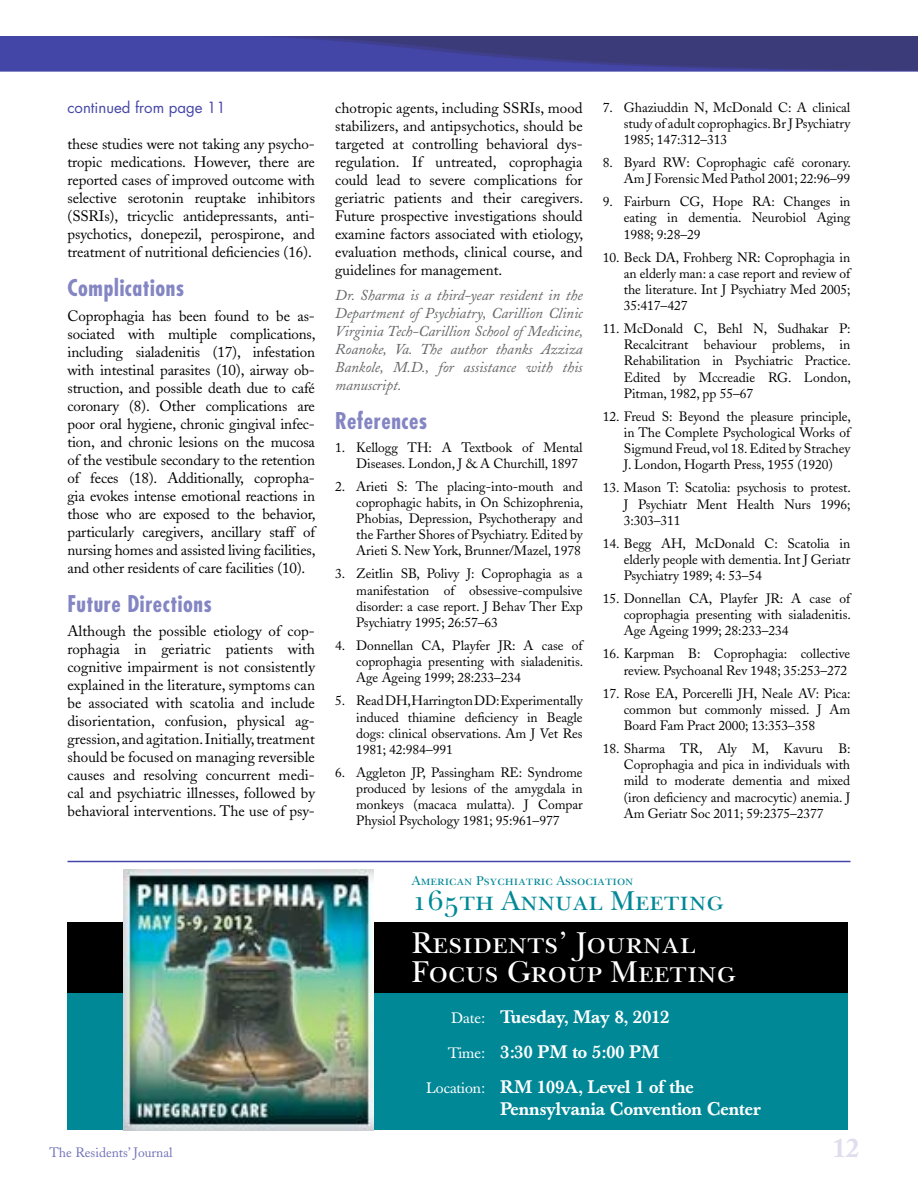
<style>
.page{position:relative;width:918px;height:1188px;background:#fff}
.page>*{position:absolute;margin:0;border:0;box-sizing:border-box;transform-origin:0 0}
.t1{font:31.5px/28.5px "New Baskerville SC";color:#fff}
.t2{font:28.5px "New Baskerville SC";color:#008896}
.t3{font:700 27px "Adobe Caslon";color:#dedeee}
.t4{font:700 condensed 22.5px "Futura";letter-spacing:.025em;color:#8485c3}
.t5{font:500 18px "Baskerville";color:#fff}
.t6{font:15px/18px "Adobe Caslon";letter-spacing:-.005em;color:#000;text-align:justify}
.t7{font:italic 15px/18px "Adobe Caslon";letter-spacing:-.005em;color:#636466;text-align:justify}
.t8{font:15px "Futura";color:#4446a7}
.t9{font:13.5px/16.2px "Adobe Caslon";letter-spacing:-.005em;color:#000;text-align:justify}
.t10{font:13.5px "New Baskerville SC";color:#008896}
.t11{font:13.5px "Adobe Caslon";color:#7071ba}
.s1{font-weight:400;font-size:15px}
</style>
<div class="page">
<img style="left:0;top:36px;width:918px;height:36px">
<hr style="left:68px;top:861px;width:782px;height:1px;background:#4446a7">
<div style="left:68px;top:972px;width:780px;height:158px;background:#008896"></div>
<div style="left:68px;top:923px;width:780px;height:70px;background:#000"></div>
<img style="left:123px;top:869px;width:251px;height:261px">
<p class="t8" style="left:68px;top:98px;width:160px">continued from page 11</p>
<p class="t6" style="left:335px;top:99px;width:250px">chotropic agents, including SSRIs, mood stabilizers, and antipsychotics, should be targeted at controlling behavioral dys&shy;regulation. If untreated, coprophagia could lead to severe complications for geriatric patients and their caregivers.<br>Future prospective investigations should examine factors associated with etiology, evaluation methods, clinical course, and guidelines for management.</p>
<p class="t7" style="left:335px;top:286px;width:249px">Dr. Sharma is a third-year resident in the Department of Psychiatry, Carillion Clinic Virginia Tech-Carillion School of Medicine, Roanoke, Va. The author thanks Azziza Bankole, M.D., for assistance with this manuscript.</p>
<h3 class="t4" style="left:335px;top:406px;width:93px">References</h3>
<p class="t9" style="left:356px;top:439px;width:228px;text-indent:-21px">1. Kellogg TH: A Textbook of Mental<br>Diseases. London, J &amp; A Churchill, 1897</p>
<p class="t9" style="left:356px;top:478px;width:229px;text-indent:-21px">2. Arieti S: The placing-into-mouth and coprophagic habits, in On Schizophrenia, Phobias, Depression, Psychotherapy and the Farther Shores of Psychiatry. Edited by Arieti S. New York, Brunner/Mazel, 1978</p>
<p class="t9" style="left:356px;top:566px;width:228px;text-indent:-21px">3. Zeitlin SB, Polivy J: Coprophagia as a manifestation of obsessive-compulsive disorder: a case report. J Behav Ther Exp Psychiatry 1995; 26:57–63</p>
<p class="t9" style="left:356px;top:637px;width:229px;text-indent:-21px">4. Donnellan CA, Playfer JR: A case of coprophagia presenting with sialadenitis.<br>Age Ageing 1999; 28:233–234</p>
<p class="t9" style="left:356px;top:693px;width:228px;text-indent:-21px">5. Read DH, Harrington DD: Experimentally induced thiamine deficiency in Beagle dogs: clinical observations. Am J Vet Res 1981; 42:984–991</p>
<p class="t9" style="left:356px;top:764px;width:228px;text-indent:-21px">6. Aggleton JP, Passingham RE: Syndrome produced by lesions of the amygdala in monkeys (macaca mulatta). J Compar Physiol Psychology 1981; 95:961–977</p>
<p class="t6" style="left:68px;top:135px;width:249px">these studies were not taking any psycho&shy;tropic medications. However, there are reported cases of improved outcome with selective serotonin reuptake inhibitors (SSRIs), tricyclic antidepressants, anti&shy;psychotics, donepezil, perospirone, and treatment of nutritional deficiencies (16).</p>
<h3 class="t4" style="left:68px;top:273px;width:118px">Complications</h3>
<p class="t6" style="left:68px;top:307px;width:250px">Coprophagia has been found to be as&shy;sociated with multiple complications, including sialadenitis (17), infestation with intestinal parasites (10), airway ob&shy;struction, and possible death due to café coronary (8). Other complications are poor oral hygiene, chronic gingival infec&shy;tion, and chronic lesions on the mucosa of the vestibule secondary to the retention of feces (18). Additionally, copropha&shy;gia evokes intense emotional reactions in those who are exposed to the behavior, particularly caregivers, ancillary staff of nursing homes and assisted living facilities, and other residents of care facilities (10).</p>
<h3 class="t4" style="left:68px;top:589px;width:146px">Future Directions</h3>
<p class="t6" style="left:68px;top:622px;width:249px">Although the possible etiology of cop&shy;rophagia in geriatric patients with cognitive impairment is not consistently explained in the literature, symptoms can be associated with scatolia and include disorientation, confusion, physical ag&shy;gression, and agitation. Initially, treatment should be focused on managing reversible causes and resolving concurrent medi&shy;cal and psychiatric illnesses, followed by behavioral interventions. The use of psy-</p>
<p class="t9" style="left:624px;top:99px;width:228px;text-indent:-21px">7. Ghaziuddin N, McDonald C: A clinical study of adult coprophagics. Br J Psychiatry 1985; 147:312–313</p>
<p class="t9" style="left:603px;top:155px;width:250px;text-align:right">8. Byard RW: Coprophagic café coronary.<br>Am J Forensic Med Pathol 2001; 22:96–99</p>
<p class="t9" style="left:624px;top:194px;width:228px;text-indent:-21px">9. Fairburn CG, Hope RA: Changes in eating in dementia. Neurobiol Aging 1988; 9:28–29</p>
<p class="t9" style="left:624px;top:249px;width:228px;text-indent:-21px">10. Beck DA, Frohberg NR: Coprophagia in an elderly man: a case report and review of the literature. Int J Psychiatry Med 2005; 35:417–427</p>
<p class="t9" style="left:624px;top:321px;width:229px;text-indent:-21px">11. McDonald C, Behl N, Sudhakar P:<br>Recalcitrant behaviour problems, in Rehabilitation in Psychiatric Practice.<br>Edited by Mccreadie RG. London, Pitman, 1982, pp 55–67</p>
<p class="t9" style="left:624px;top:408px;width:229px;text-indent:-21px">12. Freud S: Beyond the pleasure principle, in The Complete Psychological Works of Sigmund Freud, vol 18. Edited by Strachey J. London, Hogarth Press, 1955 (1920)</p>
<p class="t9" style="left:624px;top:480px;width:229px;text-indent:-21px">13. Mason T: Scatolia: psychosis to protest.<br>J Psychiatr Ment Health Nurs 1996; 3:303–311</p>
<p class="t9" style="left:624px;top:535px;width:228px;text-indent:-21px">14. Begg AH, McDonald C: Scatolia in elderly people with dementia. Int J Geriatr Psychiatry 1989; 4: 53–54</p>
<p class="t9" style="left:624px;top:591px;width:229px;text-indent:-21px">15. Donnellan CA, Playfer JR: A case of coprophagia presenting with sialadenitis.<br>Age Ageing 1999; 28:233–234</p>
<p class="t9" style="left:603px;top:646px;width:249px;text-align:right">16. Karpman B: Coprophagia: collective review. Psychoanal Rev 1948; 35:253–272</p>
<p class="t9" style="left:624px;top:685px;width:228px;text-indent:-21px">17. Rose EA, Porcerelli JH, Neale AV: Pica: common but commonly missed. J Am Board Fam Pract 2000; 13:353–358</p>
<p class="t9" style="left:624px;top:740px;width:228px;text-indent:-21px">18. Sharma TR, Aly M, Kavuru B:<br>Coprophagia and pica in individuals with mild to moderate dementia and mixed (iron deficiency and macrocytic) anemia. J Am Geriatr Soc 2011; 59:2375–2377</p>
<p class="t10" style="left:412px;top:873px;width:223px">American Psychiatric Association</p>
<h2 class="t2" style="left:412px;top:885px;width:314px">165th Annual Meeting</h2>
<h1 class="t1" style="left:412px;top:929px;width:326px">Residents’ Journal<br>Focus Group Meeting</h1>
<h3 class="t5" style="left:452px;top:1006px;width:219px"><span class="s1">Date:</span> Tuesday, May 8, 2012</h3>
<h3 class="t5" style="left:448px;top:1041px;width:212px"><span class="s1">Time:</span> 3:30 PM to 5:00 PM</h3>
<h3 class="t5" style="left:427px;top:1076px;width:269px"><span class="s1">Location:</span> RM 109A, Level 1 of the</h3>
<h3 class="t5" style="left:500px;top:1098px;width:262px">Pennsylvania Convention Center</h3>
<p class="t11" style="left:50px;top:1144px;width:125px">The Residents’ Journal</p>
<h3 class="t3" style="left:832px;top:1131px;width:28px">12</h3>
</div>
